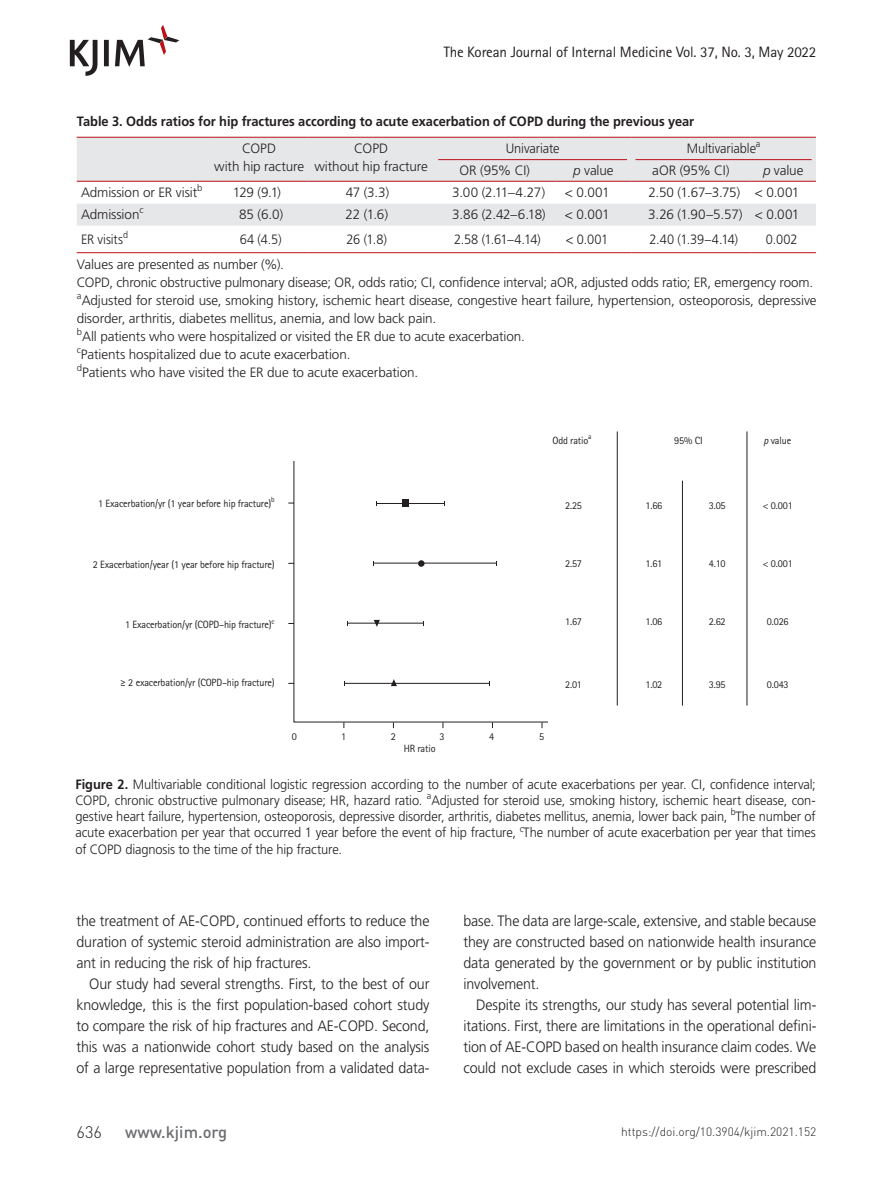
<style>
.page{position:relative;width:893px;height:1191px;background:#fff}
.page>*{position:absolute;margin:0;border:0;box-sizing:border-box;transform-origin:0 0}
.t1{font:500 16.5px "DIN Pro";color:#6c6d70}
.t2{font:300 16.5px "DIN Pro";color:#231f20}
.들였쓰기_본문{font:300 15px/21px "Frutiger LT Std";letter-spacing:-.01em;color:#231f20;text-align:justify;scale:.95 1}
.t3{font:15px "Rotis Sans Serif Std";letter-spacing:-.01em;color:#231f20}
.테이블셀머리{font:300 13.5px/18px "Frutiger LT Std";letter-spacing:-.01em;color:#231f20}
.그림설명{font:300 13.5px/16.2px "Frutiger LT Std";letter-spacing:-.01em;color:#231f20;text-align:justify;scale:.95 1}
.테이블제목{font:700 13.5px "Frutiger LT Std";color:#231f20;scale:.95 1}
.테이블{font:300 13.5px "Frutiger LT Std";letter-spacing:-.01em;color:#231f20;scale:.95 1}
.테이블머리_경계선{font:300 13.5px "Frutiger LT Std";letter-spacing:-.01em;color:#231f20;scale:.95 1}
.t4{font:300 12px "DIN Pro";color:#231f20}
.t5{font:10.5px "Rotis Sans Serif Std";letter-spacing:-.015em;color:#231f20}
.s1{font-style:italic}
.s2{font-weight:700}
</style>
<div class="page">
<svg style="left:70px;top:25px;width:109px;height:51px"></svg>
<svg style="left:293px;top:461px;width:255px;height:262px"></svg>
<div style="left:403px;top:500px;width:6px;height:7px;background:#231f20"></div>
<hr style="left:374px;top:563px;width:123px;height:1px;background:#231f20">
<hr style="left:347px;top:623px;width:77px;height:1px;background:#231f20">
<hr style="left:345px;top:683px;width:144px;height:1px;background:#231f20">
<svg style="left:374px;top:620px;width:6px;height:7px"></svg>
<svg style="left:391px;top:679px;width:6px;height:7px"></svg>
<div style="left:418px;top:560px;width:7px;height:7px;background:#231f20;border-radius:50%"></div>
<hr style="left:617px;top:431px;width:1px;height:274px;background:#231f20">
<hr style="left:747px;top:431px;width:1px;height:274px;background:#231f20">
<hr style="left:682px;top:481px;width:1px;height:224px;background:#231f20">
<div style="left:77px;top:138px;width:739px;height:43px;background:#e6e7e9"></div>
<div style="left:77px;top:204px;width:739px;height:22px;background:#e6e7e9"></div>
<hr style="left:77px;top:137px;width:133px;height:1px;background:#bb1018">
<hr style="left:210px;top:137px;width:98px;height:1px;background:#bb1018">
<hr style="left:308px;top:137px;width:126px;height:1px;background:#bb1018">
<hr style="left:434px;top:137px;width:122px;height:1px;background:#bb1018">
<hr style="left:556px;top:137px;width:75px;height:1px;background:#bb1018">
<hr style="left:631px;top:137px;width:119px;height:1px;background:#bb1018">
<hr style="left:750px;top:137px;width:66px;height:1px;background:#bb1018">
<hr style="left:77px;top:181px;width:133px;height:1px;background:#bb1018">
<hr style="left:210px;top:181px;width:98px;height:1px;background:#bb1018">
<hr style="left:308px;top:181px;width:126px;height:1px;background:#bb1018">
<hr style="left:434px;top:181px;width:122px;height:1px;background:#bb1018">
<hr style="left:556px;top:181px;width:75px;height:1px;background:#bb1018">
<hr style="left:631px;top:181px;width:119px;height:1px;background:#bb1018">
<hr style="left:750px;top:181px;width:66px;height:1px;background:#bb1018">
<hr style="left:77px;top:252px;width:133px;height:1px;background:#bb1018">
<hr style="left:210px;top:252px;width:98px;height:1px;background:#bb1018">
<hr style="left:308px;top:252px;width:126px;height:1px;background:#bb1018">
<hr style="left:434px;top:252px;width:122px;height:1px;background:#bb1018">
<hr style="left:556px;top:252px;width:75px;height:1px;background:#bb1018">
<hr style="left:631px;top:252px;width:119px;height:1px;background:#bb1018">
<hr style="left:750px;top:252px;width:66px;height:1px;background:#bb1018">
<hr style="left:438px;top:159px;width:189px;height:1px;background:#bb1018">
<hr style="left:635px;top:159px;width:177px;height:1px;background:#bb1018">
<p class="t3" style="left:444px;top:43px;width:374px">The Korean Journal of Internal Medicine Vol. 37, No. 3, May 2022</p>
<p class="테이블제목" style="left:77px;top:113px;width:651px">Table 3. Odds ratios for hip fractures according to acute exacerbation of COPD during the previous year</p>
<p class="테이블셀머리" style="left:242px;top:139px;width:35px">COPD</p>
<p class="테이블셀머리" style="left:214px;top:157px;width:91px">with hip racture</p>
<p class="테이블머리_경계선" style="left:506px;top:140px;width:58px">Univariate</p>
<p class="테이블머리_경계선" style="left:687px;top:140px;width:79px">Multivariable<sup>a</sup></p>
<p class="테이블셀머리" style="left:459px;top:161px;width:72px">OR (95% CI)</p>
<p class="테이블셀머리" style="left:573px;top:161px;width:42px"><span class="s1">p</span> value</p>
<p class="테이블셀머리" style="left:652px;top:161px;width:79px">aOR (95% CI)</p>
<p class="테이블셀머리" style="left:763px;top:161px;width:42px"><span class="s1">p</span> value</p>
<p class="테이블셀머리" style="left:354px;top:139px;width:35px">COPD</p>
<p class="테이블셀머리" style="left:314px;top:157px;width:115px">without hip fracture</p>
<p class="테이블셀머리" style="left:81px;top:184px;width:123px">Admission or ER visit<sup>b</sup></p>
<p class="테이블셀머리" style="left:233px;top:184px;width:50px">129 (9.1)</p>
<p class="테이블셀머리" style="left:346px;top:184px;width:45px">47 (3.3)</p>
<p class="테이블셀머리" style="left:452px;top:184px;width:94px">3.00 (2.11–4.27)</p>
<p class="테이블셀머리" style="left:565px;top:184px;width:46px">&lt; 0.001</p>
<p class="테이블셀머리" style="left:648px;top:184px;width:93px">2.50 (1.67–3.75)</p>
<p class="테이블셀머리" style="left:755px;top:184px;width:46px">&lt; 0.001</p>
<p class="테이블셀머리" style="left:81px;top:206px;width:64px">Admission<sup>c</sup></p>
<p class="테이블셀머리" style="left:239px;top:206px;width:45px">85 (6.0)</p>
<p class="테이블셀머리" style="left:345px;top:206px;width:44px">22 (1.6)</p>
<p class="테이블셀머리" style="left:452px;top:206px;width:95px">3.86 (2.42–6.18)</p>
<p class="테이블셀머리" style="left:565px;top:206px;width:46px">&lt; 0.001</p>
<p class="테이블셀머리" style="left:648px;top:206px;width:96px">3.26 (1.90–5.57)</p>
<p class="테이블셀머리" style="left:755px;top:206px;width:46px">&lt; 0.001</p>
<p class="테이블" style="left:81px;top:231px;width:51px">ER visits<sup>d</sup></p>
<p class="테이블" style="left:240px;top:231px;width:46px">64 (4.5)</p>
<p class="테이블" style="left:347px;top:231px;width:44px">26 (1.8)</p>
<p class="테이블" style="left:454px;top:231px;width:93px">2.58 (1.61–4.14)</p>
<p class="테이블" style="left:566px;top:231px;width:46px">&lt; 0.001</p>
<p class="테이블" style="left:649px;top:231px;width:95px">2.40 (1.39–4.14)</p>
<p class="테이블" style="left:766px;top:231px;width:35px">0.002</p>
<p class="테이블셀머리" style="left:77px;top:255px;width:209px">Values are presented as number (%).</p>
<p class="테이블셀머리" style="left:77px;top:273px;width:738px">COPD, chronic obstructive pulmonary disease; OR, odds ratio; CI, confidence interval; aOR, adjusted odds ratio; ER, emergency room.</p>
<p class="테이블셀머리" style="left:77px;top:291px;width:741px"><sup>a</sup>Adjusted for steroid use, smoking history, ischemic heart disease, congestive heart failure, hypertension, osteoporosis, depressive disorder, arthritis, diabetes mellitus, anemia, and low back pain.</p>
<p class="테이블셀머리" style="left:77px;top:327px;width:450px"><sup>b</sup>All patients who were hospitalized or visited the ER due to acute exacerbation.</p>
<p class="테이블셀머리" style="left:77px;top:345px;width:275px"><sup>c</sup>Patients hospitalized due to acute exacerbation.</p>
<p class="테이블셀머리" style="left:77px;top:363px;width:343px"><sup>d</sup>Patients who have visited the ER due to acute exacerbation.</p>
<p class="t5" style="left:552px;top:434px;width:41px">Odd ratio<sup>a</sup></p>
<p class="t5" style="left:674px;top:434px;width:30px">95% CI</p>
<p class="t5" style="left:763px;top:434px;width:29px"><span class="s1">p</span> value</p>
<p class="t5" style="left:98px;top:497px;width:178px">1 Exacerbation/yr (1 year before hip fracture)<sup>b</sup></p>
<p class="t5" style="left:565px;top:499px;width:18px">2.25</p>
<p class="t5" style="left:645px;top:499px;width:18px">1.66</p>
<p class="t5" style="left:709px;top:499px;width:18px">3.05</p>
<p class="t5" style="left:763px;top:499px;width:32px">&lt; 0.001</p>
<p class="t5" style="left:93px;top:558px;width:183px">2 Exacerbation/year (1 year before hip fracture)</p>
<p class="t5" style="left:565px;top:557px;width:18px">2.57</p>
<p class="t5" style="left:645px;top:557px;width:18px">1.61</p>
<p class="t5" style="left:709px;top:557px;width:18px">4.10</p>
<p class="t5" style="left:763px;top:557px;width:32px">&lt; 0.001</p>
<p class="t5" style="left:125px;top:618px;width:151px">1 Exacerbation/yr (COPD–hip fracture)<sup>c</sup></p>
<p class="t5" style="left:565px;top:615px;width:18px">1.67</p>
<p class="t5" style="left:645px;top:615px;width:18px">1.06</p>
<p class="t5" style="left:709px;top:615px;width:18px">2.62</p>
<p class="t5" style="left:767px;top:615px;width:23px">0.026</p>
<p class="t5" style="left:120px;top:676px;width:156px">≥ 2 exacerbation/yr (COPD–hip fracture)</p>
<p class="t5" style="left:565px;top:678px;width:18px">2.01</p>
<p class="t5" style="left:645px;top:678px;width:18px">1.02</p>
<p class="t5" style="left:709px;top:678px;width:18px">3.95</p>
<p class="t5" style="left:767px;top:678px;width:23px">0.043</p>
<p class="t5" style="left:292px;top:730px;width:7px">0</p>
<p class="t5" style="left:341px;top:730px;width:7px">1</p>
<p class="t5" style="left:391px;top:730px;width:7px">2</p>
<p class="t5" style="left:439px;top:730px;width:7px">3</p>
<p class="t5" style="left:404px;top:742px;width:33px">HR ratio</p>
<p class="t5" style="left:489px;top:730px;width:7px">4</p>
<p class="t5" style="left:539px;top:730px;width:7px">5</p>
<p class="그림설명" style="left:75px;top:776px;width:781px"><span class="s2">Figure 2.</span> Multivariable conditional logistic regression according to the number of acute exacerbations per year. CI, confidence interval; COPD, chronic obstructive pulmonary disease; HR, hazard ratio. <sup>a</sup>Adjusted for steroid use, smoking history, ischemic heart disease, con&shy;gestive heart failure, hypertension, osteoporosis, depressive disorder, arthritis, diabetes mellitus, anemia, lower back pain, <sup>b</sup>The number of acute exacerbation per year that occurred 1 year before the event of hip fracture, <sup>c</sup>The number of acute exacerbation per year that times of COPD diagnosis to the time of the hip fracture.</p>
<p class="들였쓰기_본문" style="left:77px;top:910px;width:373px">the treatment of AE-COPD, continued efforts to reduce the duration of systemic steroid administration are also import&shy;ant in reducing the risk of hip fractures.</p>
<p class="들였쓰기_본문" style="left:77px;top:973px;width:373px;text-indent:13px">Our study had several strengths. First, to the best of our knowledge, this is the first population-based cohort study to compare the risk of hip fractures and AE-COPD. Second, this was a nationwide cohort study based on the analysis of a large representative population from a validated data-</p>
<p class="t2" style="left:77px;top:1120px;width:27px">636</p>
<p class="t1" style="left:125px;top:1120px;width:104px">www.kjim.org</p>
<p class="들였쓰기_본문" style="left:463px;top:910px;width:373px">base. The data are large-scale, extensive, and stable because they are constructed based on nationwide health insurance data generated by the government or by public institution involvement.</p>
<p class="들였쓰기_본문" style="left:463px;top:994px;width:373px;text-indent:13px">Despite its strengths, our study has several potential lim&shy;itations. First, there are limitations in the operational defini&shy;tion of AE-COPD based on health insurance claim codes. We could not exclude cases in which steroids were prescribed</p>
<p class="t4" style="left:621px;top:1123px;width:197px">https://doi.org/10.3904/kjim.2021.152</p>
</div>
